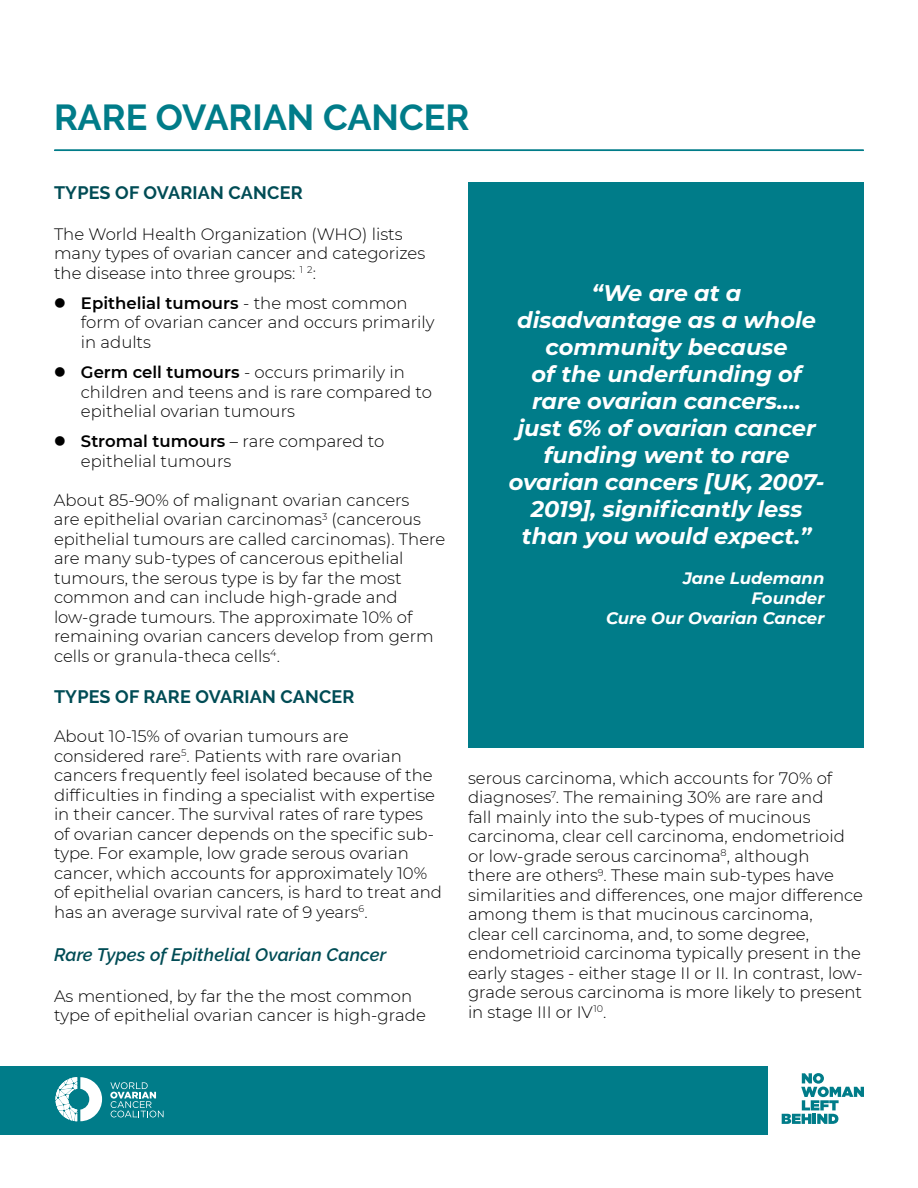
<style>
.page{position:relative;width:918px;height:1188px;background:#fff}
.page>*{position:absolute;margin:0;border:0;box-sizing:border-box;transform-origin:0 0}
.t1{font:700 36px "Raleway";color:#007c89}
.t2{font:italic 700 22.5px/27px "Montserrat";color:#fff;text-align:center}
.t3{font:700 18px "Raleway";letter-spacing:.01em;color:#004c55}
.t4{font:italic 600 18px "Raleway";letter-spacing:.01em;color:#004c55}
.t5{font:300 16.5px/19.5px "Montserrat";color:#000}
.t6{font:italic 700 16.5px/19.8px "Montserrat";color:#fff;text-align:right}
.s1{font-weight:600}
</style>
<div class="page">
<svg style="left:782px;top:1073px;width:82px;height:51px"></svg>
<div style="left:0;top:1066px;width:767px;height:68px;background:#007c89"></div>
<svg style="left:56px;top:1077px;width:46px;height:44px"></svg>
<svg style="left:110px;top:1082px;width:54px;height:35px"></svg>
<hr style="left:55px;top:150px;width:808px;height:1px;background:#007c89">
<div style="left:468px;top:182px;width:396px;height:565px;background:#007c89"></div>
<h1 class="t1" style="left:54px;top:97px;width:417px">RARE OVARIAN CANCER</h1>
<p class="t3" style="left:54px;top:182px;width:250px">TYPES OF OVARIAN CANCER</p>
<p class="t5" style="left:54px;top:223px;width:373px">The World Health Organization (WHO) lists many types of ovarian cancer and categorizes the disease into three groups: <sup>1</sup> <sup>2</sup>:</p>
<p class="t5" style="left:81px;top:293px;width:355px"><span class="s1">Epithelial tumours</span> - the most common form of ovarian cancer and occurs primarily in adults</p>
<p class="t5" style="left:81px;top:362px;width:353px"><span class="s1">Germ cell tumours</span> - occurs primarily in children and teens and is rare compared to epithelial ovarian tumours</p>
<p class="t5" style="left:81px;top:431px;width:305px"><span class="s1">Stromal tumours</span> – rare compared to epithelial tumours</p>
<p class="t5" style="left:54px;top:490px;width:393px">About 85-90% of malignant ovarian cancers<br>are epithelial ovarian carcinomas<sup>3</sup> (cancerous epithelial tumours are called carcinomas). There are many sub-types of cancerous epithelial tumours, the serous type is by far the most common and can include high-grade and low-grade tumours. The approximate 10% of remaining ovarian cancers develop from germ cells or granula-theca cells<sup>4</sup>.</p>
<p class="t3" style="left:54px;top:686px;width:302px">TYPES OF RARE OVARIAN CANCER</p>
<p class="t5" style="left:54px;top:726px;width:390px">About 10-15% of ovarian tumours are considered rare<sup>5</sup>. Patients with rare ovarian cancers frequently feel isolated because of the difficulties in finding a specialist with expertise in their cancer. The survival rates of rare types of ovarian cancer depends on the specific sub&shy;type. For example, low grade serous ovarian cancer, which accounts for approximately 10% of epithelial ovarian cancers, is hard to treat and has an average survival rate of 9 years<sup>6</sup>.</p>
<p class="t4" style="left:54px;top:944px;width:334px">Rare Types of Epithelial Ovarian Cancer</p>
<p class="t5" style="left:54px;top:986px;width:373px">As mentioned, by far the the most common type of epithelial ovarian cancer is high-grade</p>
<h2 class="t2" style="left:509px;top:279px;width:317px">“We are at a disadvantage as a whole community because<br>of the underfunding of rare ovarian cancers…. just 6% of ovarian cancer funding went to rare ovarian cancers [UK, 2007-<br>2019], significantly less than you would expect.”</h2>
<p class="t6" style="left:606px;top:567px;width:220px">Jane Ludemann<br>Founder<br>Cure Our Ovarian Cancer</p>
<p class="t5" style="left:468px;top:767px;width:397px">serous carcinoma, which accounts for 70% of diagnoses<sup>7</sup>. The remaining 30% are rare and<br>fall mainly into the sub-types of mucinous carcinoma, clear cell carcinoma, endometrioid or low-grade serous carcinoma<sup>8</sup>, although<br>there are others<sup>9</sup>. These main sub-types have similarities and differences, one major difference among them is that mucinous carcinoma,<br>clear cell carcinoma, and, to some degree, endometrioid carcinoma typically present in the early stages - either stage II or II. In contrast, low&shy;grade serous carcinoma is more likely to present in stage III or IV<sup>10</sup>.</p>
</div>
